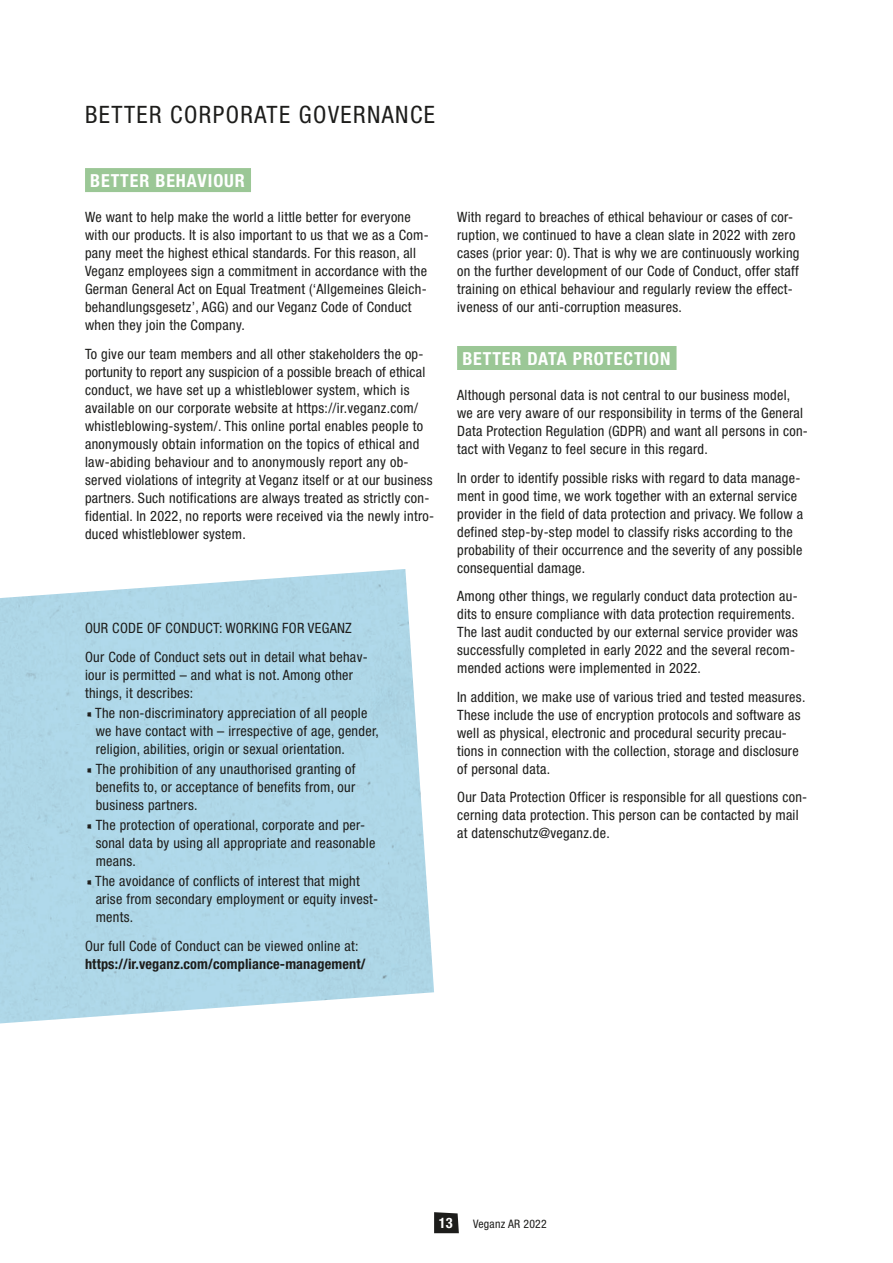
<style>
.page{position:relative;width:893px;height:1263px;background:#fff}
.page>*{position:absolute;margin:0;border:0;box-sizing:border-box;transform-origin:0 0}
.t1{font:condensed 24px "Helvetica Neue LT Std";letter-spacing:.06em;color:#1d1d1b}
.t2{font:700 condensed 18px "Helvetica Neue LT Std";letter-spacing:.05em;color:#fff}
.t3{font:700 condensed 14.4px "Helvetica Neue LT Std";color:#fff}
.t4{font:condensed 14.25px/18px "Helvetica Neue LT Std";letter-spacing:.02em;color:#1d1d1b}
.t5{font:700 condensed 14.25px "Helvetica Neue LT Std";letter-spacing:.01em;color:#1d1d1b}
.t6{font:condensed 11.7px "Helvetica Neue LT Std";letter-spacing:.02em;color:#1d1d1b}
.s1{font-family:"SO Veganz";font-stretch:normal;font-size:27px}
</style>
<div class="page">
<div style="left:85px;top:168px;width:166px;height:24px;background:#9bc796"></div>
<div style="left:457px;top:346px;width:219px;height:24px;background:#9bc796"></div>
<svg style="left:434px;top:1212px;width:25px;height:21px"></svg>
<h1 class="t1" style="left:85px;top:101px;width:351px">BETTER CORPORATE GOVERNANCE</h1>
<p class="t2" style="left:90px;top:170px;width:156px">BETTER BEHAVIOUR</p>
<p class="t4" style="left:85px;top:208px;width:345px">We want to help make the world a little better for everyone with our products. It is also important to us that we as a Com&shy;pany meet the highest ethical standards. For this reason, all Veganz employees sign a commitment in accordance with the German General Act on Equal Treatment (‘Allgemeines Gleich&shy;behandlungsgesetz’, AGG) and our Veganz Code of Conduct when they join the Company.</p>
<p class="t4" style="left:85px;top:344px;width:351px">To give our team members and all other stakeholders the op&shy;portunity to report any suspicion of a possible breach of ethical conduct, we have set up a whistleblower system, which is available on our corporate website at https://ir.veganz.com/ whistleblowing-system/. This online portal enables people to anonymously obtain information on the topics of ethical and law-abiding behaviour and to anonymously report any ob&shy;served violations of integrity at Veganz itself or at our business partners. Such notifications are always treated as strictly con&shy;fidential. In 2022, no reports were received via the newly intro&shy;duced whistleblower system.</p>
<p class="t4" style="left:85px;top:614px;width:284px;line-height:28.7px">OUR CODE OF CONDUCT: WORKING FOR VEGANZ<br>Our Code of Conduct sets out in detail what behav-</p>
<p class="t4" style="left:85px;top:666px;width:269px">iour is permitted – and what is not. Among other things, it describes:</p>
<p class="t4" style="left:96px;top:704px;width:285px;text-indent:-11px"><span class="s1">.</span>The non-discriminatory appreciation of all people we have contact with – irrespective of age, gender, religion, abilities, origin or sexual orientation.</p>
<p class="t4" style="left:96px;top:760px;width:261px;text-align:justify;text-indent:-11px"><span class="s1">.</span> The prohibition of any unauthorised granting of benefits to, or acceptance of benefits from, our business partners.</p>
<p class="t4" style="left:96px;top:816px;width:281px;text-indent:-11px"><span class="s1">.</span> The protection of operational, corporate and per&shy;sonal data by using all appropriate and reasonable means.</p>
<p class="t4" style="left:96px;top:872px;width:284px;text-indent:-11px"><span class="s1">.</span>The avoidance of conflicts of interest that might arise from secondary employment or equity invest&shy;ments.</p>
<p class="t4" style="left:85px;top:937px;width:275px">Our full Code of Conduct can be viewed online at:</p>
<p class="t5" style="left:85px;top:955px;width:282px">https://ir.veganz.com/compliance-management/</p>
<p class="t4" style="left:457px;top:208px;width:344px">With regard to breaches of ethical behaviour or cases of cor&shy;ruption, we continued to have a clean slate in 2022 with zero cases (prior year: 0). That is why we are continuously working on the further development of our Code of Conduct, offer staff training on ethical behaviour and regularly review the effect&shy;iveness of our anti-corruption measures.</p>
<p class="t2" style="left:462px;top:348px;width:210px">BETTER DATA PROTECTION</p>
<p class="t4" style="left:457px;top:386px;width:352px">Although personal data is not central to our business model, we are very aware of our responsibility in terms of the General Data Protection Regulation (GDPR) and want all persons in con&shy;tact with Veganz to feel secure in this regard.</p>
<p class="t4" style="left:457px;top:468px;width:347px">In order to identify possible risks with regard to data manage&shy;ment in good time, we work together with an external service provider in the field of data protection and privacy. We follow a defined step-by-step model to classify risks according to the probability of their occurrence and the severity of any possible consequential damage.</p>
<p class="t4" style="left:457px;top:587px;width:342px">Among other things, we regularly conduct data protection au&shy;dits to ensure compliance with data protection requirements.<br>The last audit conducted by our external service provider was successfully completed in early 2022 and the several recom&shy;mended actions were implemented in 2022.</p>
<p class="t4" style="left:457px;top:688px;width:350px">In addition, we make use of various tried and tested measures.<br>These include the use of encryption protocols and software as well as physical, electronic and procedural security precau&shy;tions in connection with the collection, storage and disclosure of personal data.</p>
<p class="t4" style="left:457px;top:788px;width:352px">Our Data Protection Officer is responsible for all questions con&shy;cerning data protection. This person can be contacted by mail at datenschutz@veganz.de.</p>
<p class="t3" style="left:439px;top:1214px;width:15px">13</p>
<p class="t6" style="left:473px;top:1217px;width:75px">Veganz AR 2022</p>
</div>
